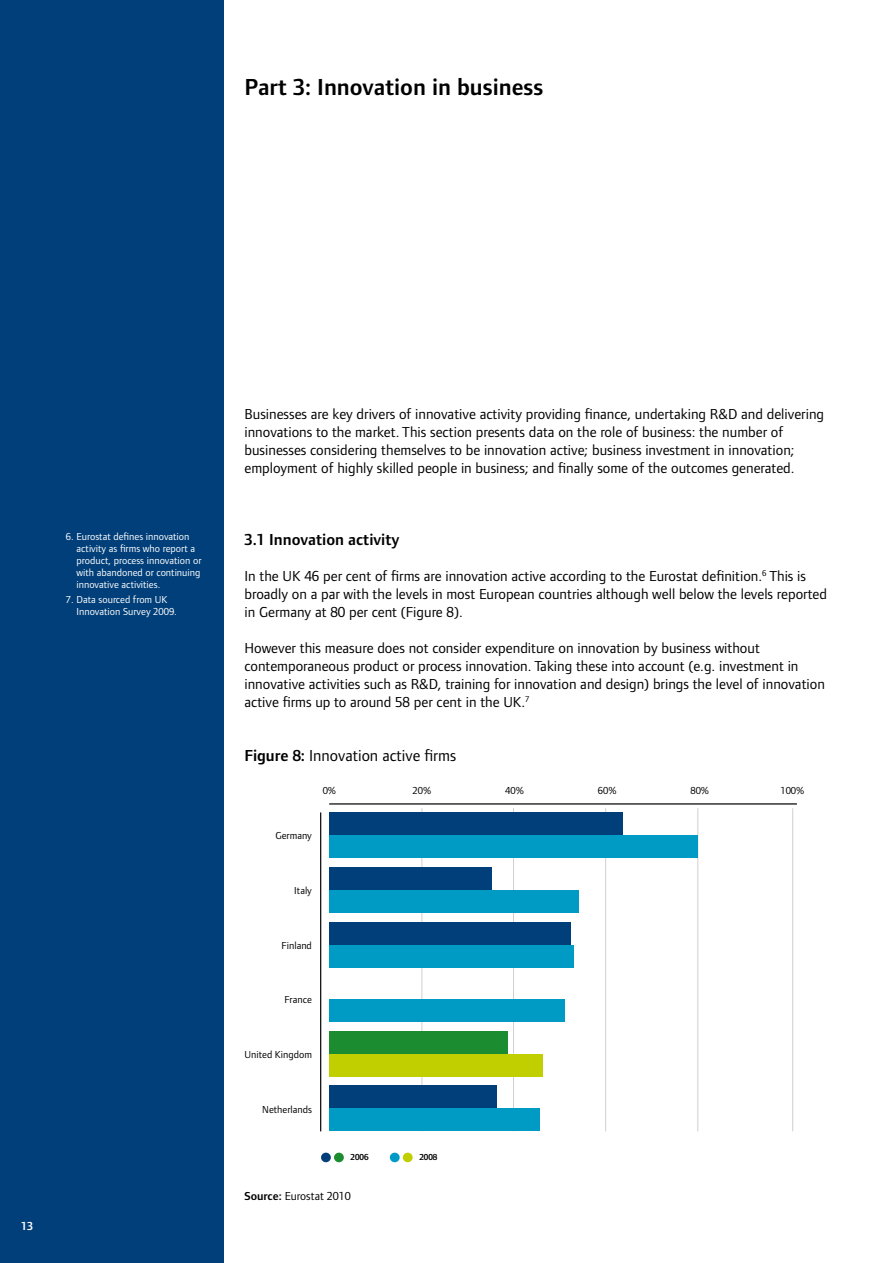
<style>
.page{position:relative;width:893px;height:1263px;background:#fff}
.page>*{position:absolute;margin:0;border:0;box-sizing:border-box;transform-origin:0 0}
.t1{font:600 24px "Foundry Form Sans";color:#000}
.t2{font:16.5px "Foundry Form Sans";color:#000}
.t3{font:600 16.5px "Foundry Form Sans";color:#000}
.t4{font:15px/18px "Foundry Form Sans";color:#000}
.t5{font:12px "Foundry Form Sans";color:#000}
.t6{font:600 12px "Foundry Form Sans";color:#fff}
.t7{font:10.5px/12px "Foundry Form Sans";color:#fff}
.t8{font:10.5px "Foundry Form Sans";color:#000}
.t9{font:600 9px "Foundry Form Sans";color:#000}
.s1{font-weight:600}
</style>
<div class="page">
<div style="left:0;top:0;width:223px;height:1263px;background:#003f79"></div>
<hr style="left:320px;top:812px;width:1px;height:319px;background:#000">
<hr style="left:792px;top:808px;width:1px;height:323px;background:#d0d0d0">
<hr style="left:697px;top:808px;width:1px;height:323px;background:#d0d0d0">
<hr style="left:605px;top:808px;width:1px;height:323px;background:#d0d0d0">
<hr style="left:513px;top:808px;width:1px;height:323px;background:#d0d0d0">
<hr style="left:422px;top:808px;width:1px;height:323px;background:#d0d0d0">
<hr style="left:329px;top:803px;width:468px;height:1px;background:#000">
<div style="left:329px;top:835px;width:369px;height:23px;background:#009bc5"></div>
<div style="left:329px;top:812px;width:294px;height:23px;background:#003f79"></div>
<div style="left:329px;top:890px;width:250px;height:23px;background:#009bc5"></div>
<div style="left:329px;top:867px;width:163px;height:23px;background:#003f79"></div>
<div style="left:329px;top:945px;width:245px;height:22px;background:#009bc5"></div>
<div style="left:329px;top:922px;width:242px;height:23px;background:#003f79"></div>
<div style="left:329px;top:999px;width:236px;height:23px;background:#009bc5"></div>
<div style="left:329px;top:1054px;width:214px;height:23px;background:#c1ce00"></div>
<div style="left:329px;top:1031px;width:179px;height:23px;background:#1b8c30"></div>
<div style="left:329px;top:1085px;width:167px;height:23px;background:#003f79"></div>
<div style="left:329px;top:1108px;width:211px;height:23px;background:#009bc5"></div>
<div style="left:321px;top:1153px;width:10px;height:9px;background:#003f79;border-radius:50%"></div>
<div style="left:334px;top:1153px;width:10px;height:9px;background:#1b8c30;border-radius:50%"></div>
<div style="left:390px;top:1153px;width:10px;height:9px;background:#009bc5;border-radius:50%"></div>
<div style="left:403px;top:1153px;width:10px;height:9px;background:#c1ce00;border-radius:50%"></div>
<h1 class="t1" style="left:244px;top:74px;width:300px">Part 3: Innovation in business</h1>
<p class="t7" style="left:77px;top:530px;width:126px;text-indent:-11px">6. Eurostat defines innovation activity as firms who report a product, process innovation or with abandoned or continuing innovative activities.</p>
<p class="t7" style="left:77px;top:593px;width:102px;text-indent:-11px">7. Data sourced from UK<br>Innovation Survey 2009.</p>
<p class="t6" style="left:21px;top:1219px;width:13px">13</p>
<p class="t4" style="left:244px;top:404px;width:581px">Businesses are key drivers of innovative activity providing finance, undertaking R&amp;D and delivering innovations to the market. This section presents data on the role of business: the number of businesses considering themselves to be innovation active; business investment in innovation; employment of highly skilled people in business; and finally some of the outcomes generated.</p>
<p class="t3" style="left:244px;top:530px;width:156px">3.1 Innovation activity</p>
<p class="t4" style="left:244px;top:566px;width:584px">In the UK 46 per cent of firms are innovation active according to the Eurostat definition.<sup>6</sup> This is broadly on a par with the levels in most European countries although well below the levels reported in Germany at 80 per cent (Figure 8).</p>
<p class="t4" style="left:244px;top:638px;width:582px">However this measure does not consider expenditure on innovation by business without contemporaneous product or process innovation. Taking these into account (e.g. investment in innovative activities such as R&amp;D, training for innovation and design) brings the level of innovation active firms up to around 58 per cent in the UK.<sup>7</sup></p>
<p class="t2" style="left:244px;top:746px;width:213px"><span class="s1">Figure 8:</span> Innovation active firms</p>
<p class="t8" style="left:323px;top:785px;width:15px">0%</p>
<p class="t8" style="left:413px;top:785px;width:20px">20%</p>
<p class="t8" style="left:505px;top:785px;width:20px">40%</p>
<p class="t8" style="left:598px;top:785px;width:20px">60%</p>
<p class="t8" style="left:690px;top:785px;width:20px">80%</p>
<p class="t8" style="left:780px;top:785px;width:25px">100%</p>
<p class="t8" style="left:275px;top:830px;width:38px">Germany</p>
<p class="t8" style="left:294px;top:884px;width:19px">Italy</p>
<p class="t8" style="left:282px;top:939px;width:32px">Finland</p>
<p class="t8" style="left:284px;top:994px;width:29px">France</p>
<p class="t8" style="left:244px;top:1048px;width:69px">United Kingdom</p>
<p class="t8" style="left:262px;top:1103px;width:51px">Netherlands</p>
<p class="t9" style="left:351px;top:1152px;width:19px">2006</p>
<p class="t9" style="left:419px;top:1152px;width:19px">2008</p>
<p class="t5" style="left:244px;top:1189px;width:108px"><span class="s1">Source:</span> Eurostat 2010</p>
</div>
